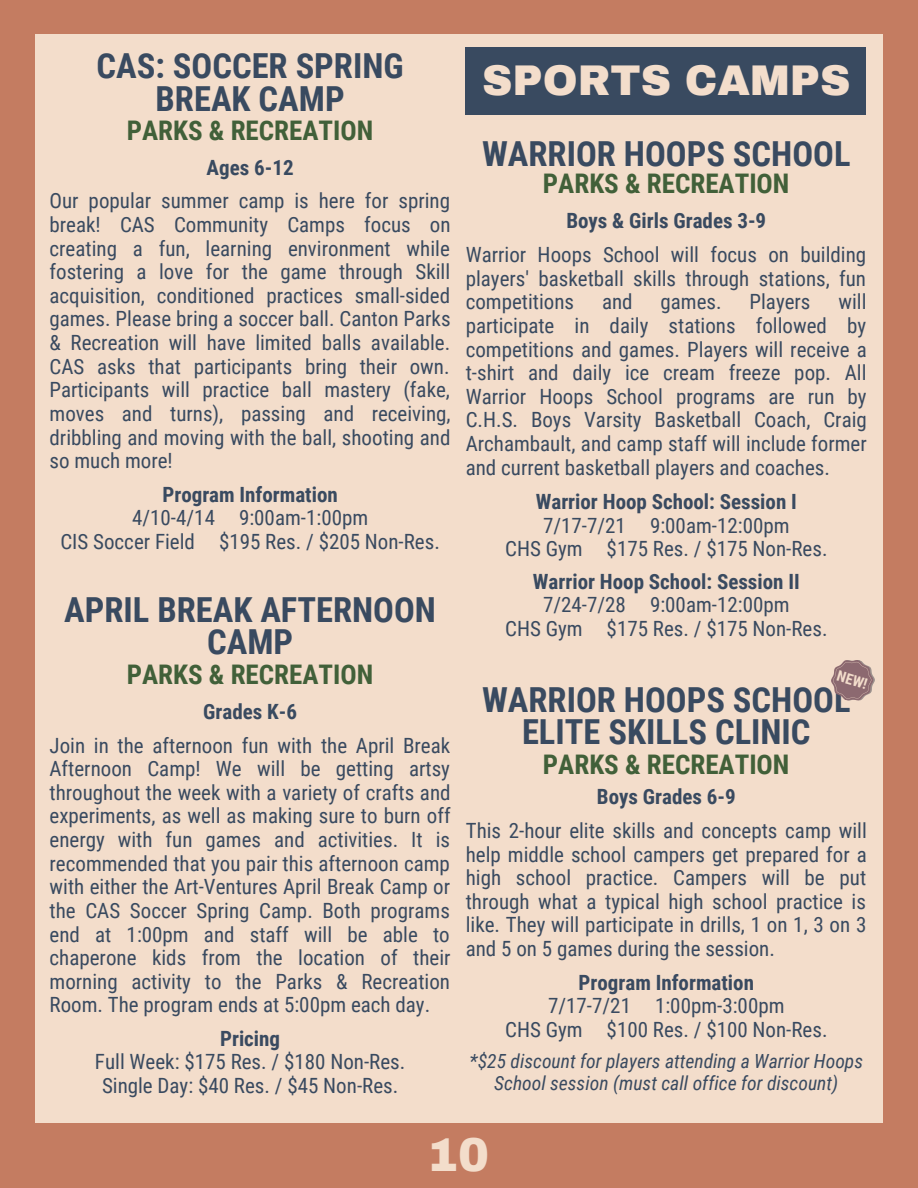
<style>
.page{position:relative;width:918px;height:1188px;background:#c47c61}
.page>*{position:absolute;margin:0;border:0;box-sizing:border-box;transform-origin:0 0}
.t1{font:900 46.5px "Archivo";color:#f3ddcb}
.t2{font:900 42px "Archivo";color:#f3ddcb}
.t3{font:700 34.5px/32.7px "Roboto Condensed";color:#394a60;text-align:center}
.t4{font:700 27px "Roboto Condensed";color:#416039}
.t5{font:21px/23.7px "Roboto Condensed";color:#394a60;text-align:justify}
.t6{font:700 21px "Roboto Condensed";color:#394a60}
.t7{font:italic 19.5px/22.5px "Roboto Condensed";color:#394a60;text-align:center}
.t8{font:700 14.7px "Roboto Condensed";color:#f3ddcb}
</style>
<div class="page">
<div style="left:35px;top:34px;width:848px;height:1089px;background:#f3ddcb"></div>
<div style="left:466px;top:47px;width:400px;height:68px;background:#394a60"></div>
<svg style="left:831px;top:660px;width:44px;height:41px"></svg>
<h3 class="t3" style="left:97px;top:50px;width:308px">CAS: SOCCER SPRING<br>BREAK CAMP</h3>
<p class="t4" style="left:127px;top:115px;width:248px">PARKS &amp; RECREATION</p>
<p class="t6" style="left:207px;top:155px;width:88px">Ages 6-12</p>
<p class="t5" style="left:50px;top:189px;width:403px">Our popular summer camp is here for spring break! CAS Community Camps focus on creating a fun, learning environment while fostering a love for the game through Skill acquisition, conditioned practices small-sided games. Please bring a soccer ball. Canton Parks &amp; Recreation will have limited balls available.<br>CAS asks that participants bring their own.<br>Participants will practice ball mastery (fake, moves and turns), passing and receiving, dribbling and moving with the ball, shooting and so much more!</p>
<p class="t6" style="left:162px;top:482px;width:177px">Program Information</p>
<p class="t5" style="left:60px;top:506px;width:381px;text-align:center">4/10-4/14 9:00am-1:00pm<br>CIS Soccer Field $195 Res. / $205 Non-Res.</p>
<h3 class="t3" style="left:64px;top:594px;width:373px">APRIL BREAK AFTERNOON<br>CAMP</h3>
<p class="t4" style="left:127px;top:659px;width:248px">PARKS &amp; RECREATION</p>
<p class="t6" style="left:203px;top:700px;width:95px">Grades K-6</p>
<p class="t5" style="left:50px;top:734px;width:403px">Join in the afternoon fun with the April Break Afternoon Camp! We will be getting artsy throughout the week with a variety of crafts and experiments, as well as making sure to burn off energy with fun games and activities. It is recommended that you pair this afternoon camp with either the Art-Ventures April Break Camp or the CAS Soccer Spring Camp. Both programs end at 1:00pm and staff will be able to chaperone kids from the location of their morning activity to the Parks &amp; Recreation Room. The program ends at 5:00pm each day.</p>
<p class="t6" style="left:220px;top:1026px;width:61px">Pricing</p>
<p class="t5" style="left:95px;top:1050px;width:312px;text-align:center">Full Week: $175 Res. / $180 Non-Res.<br>Single Day: $40 Res. / $45 Non-Res.</p>
<h2 class="t2" style="left:482px;top:58px;width:370px">SPORTS CAMPS</h2>
<h3 class="t3" style="left:482px;top:138px;width:370px">WARRIOR HOOPS SCHOOL</h3>
<p class="t4" style="left:543px;top:168px;width:248px">PARKS &amp; RECREATION</p>
<p class="t6" style="left:566px;top:209px;width:201px">Boys &amp; Girls Grades 3-9</p>
<p class="t5" style="left:466px;top:243px;width:402px">Warrior Hoops School will focus on building players' basketball skills through stations, fun competitions</p>
<p class="t5" style="left:466px;top:290px;width:403px;text-indent:373px">will participate in daily stations followed by competitions and games. Players will receive a t-shirt and daily ice cream freeze pop. All Warrior Hoops School programs are run by C.H.S. Boys Varsity Basketball Coach, Craig Archambault, and camp staff will include former and current basketball players and coaches.</p>
<p class="t6" style="left:536px;top:490px;width:263px">Warrior Hoop School: Session I</p>
<p class="t5" style="left:505px;top:514px;width:324px;text-align:center">7/17-7/21 9:00am-12:00pm<br>CHS Gym $175 Res. / $175 Non-Res.</p>
<p class="t5" style="left:602px;top:290px;width:32px">and</p>
<p class="t5" style="left:661px;top:290px;width:63px">games.</p>
<p class="t5" style="left:750px;top:290px;width:62px">Players</p>
<p class="t6" style="left:533px;top:569px;width:268px">Warrior Hoop School: Session II</p>
<p class="t5" style="left:505px;top:593px;width:324px;text-align:center">7/24-7/28 9:00am-12:00pm<br>CHS Gym $175 Res. / $175 Non-Res.</p>
<p class="t8" style="left:840px;top:667px;width:33px;rotate:17deg">NEW!</p>
<h3 class="t3" style="left:482px;top:683px;width:370px">WARRIOR HOOPS SCHOOL<br>ELITE SKILLS CLINIC</h3>
<p class="t4" style="left:543px;top:749px;width:248px">PARKS &amp; RECREATION</p>
<p class="t6" style="left:597px;top:785px;width:140px">Boys Grades 6-9</p>
<p class="t5" style="left:466px;top:819px;width:403px">This 2-hour elite skills and concepts camp will help middle school campers get prepared for a high school practice. Campers will be put through what a typical high school practice is like. They will participate in drills, 1 on 1, 3 on 3 and 5 on 5 games during the session.</p>
<p class="t6" style="left:579px;top:970px;width:177px">Program Information</p>
<p class="t5" style="left:505px;top:994px;width:324px;text-align:center">7/17-7/21 1:00pm-3:00pm<br>CHS Gym $100 Res. / $100 Non-Res.</p>
<p class="t7" style="left:470px;top:1050px;width:395px">*$25 discount for players attending a Warrior Hoops<br>School session (must call office for discount)</p>
<h1 class="t1" style="left:427px;top:1130px;width:64px">10</h1>
</div>
